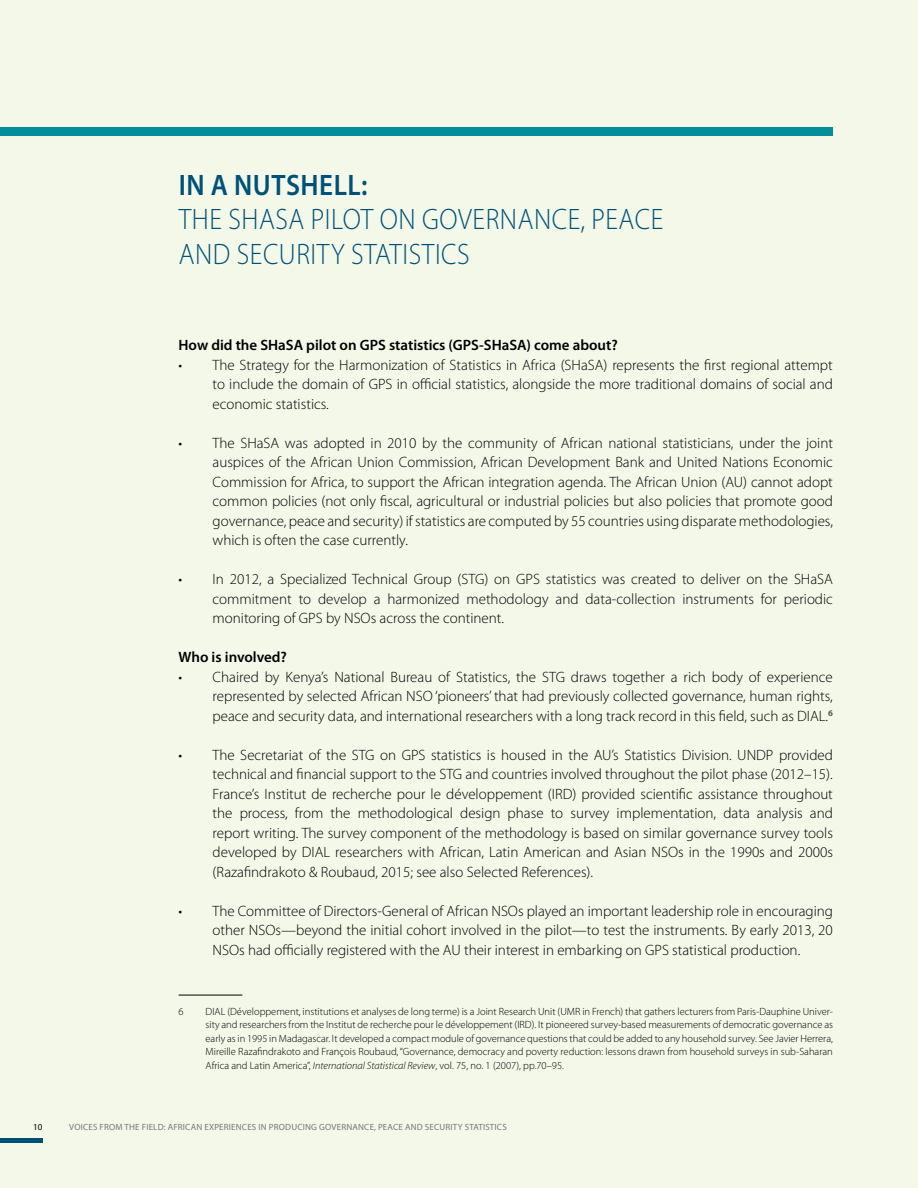
<style>
.page{position:relative;width:918px;height:1188px;background:#f3f8e9}
.page>*{position:absolute;margin:0;border:0;box-sizing:border-box;transform-origin:0 0}
.t1{font:300 29.7px/34.5px "Myriad Pro";letter-spacing:.02em;color:#005177;scale:.91 1}
.t2{font:600 29.7px "Myriad Pro";letter-spacing:.02em;color:#005177;scale:.91 1}
.t3{font:300 15px/19.5px "Myriad Pro";color:#000;text-align:justify}
.t4{font:600 15px "Myriad Pro";color:#000}
.t5{font:300 10.5px/13.5px "Myriad Pro";color:#000;text-align:justify}
.t6{font:9px "Myriad Pro";letter-spacing:.02em;color:#77787b}
.t7{font:9px "Myriad Pro";color:#000}
.s1{font-style:italic}
</style>
<div class="page">
<hr style="left:179px;top:995px;width:63px;height:1px;background:#000">
<div style="left:0;top:128px;width:833px;height:8px;background:#028f9a"></div>
<div style="left:0;top:1138px;width:43px;height:5px;background:#005177"></div>
<h1 class="t2" style="left:179px;top:168px;width:209px">IN A NUTSHELL:</h1>
<h1 class="t1" style="left:179px;top:202px;width:534px">THE SHASA PILOT ON GOVERNANCE, PEACE<br>AND SECURITY STATISTICS</h1>
<p class="t4" style="left:179px;top:337px;width:441px">How did the SHaSA pilot on GPS statistics (GPS-SHaSA) come about?</p>
<p class="t3" style="left:213px;top:355px;width:622px;text-indent:-34px">• The Strategy for the Harmonization of Statistics in Africa (SHaSA) represents the first regional attempt to include the domain of GPS in official statistics, alongside the more traditional domains of social and economic statistics.</p>
<p class="t3" style="left:213px;top:433px;width:622px;text-indent:-34px">• The SHaSA was adopted in 2010 by the community of African national statisticians, under the joint auspices of the African Union Commission, African Development Bank and United Nations Economic Commission for Africa, to support the African integration agenda. The African Union (AU) cannot adopt common policies (not only fiscal, agricultural or industrial policies but also policies that promote good governance, peace and security) if statistics are computed by 55 countries using disparate methodologies, which is often the case currently.</p>
<p class="t3" style="left:213px;top:570px;width:622px;text-indent:-34px">• In 2012, a Specialized Technical Group (STG) on GPS statistics was created to deliver on the SHaSA commitment to develop a harmonized methodology and data-collection instruments for periodic monitoring of GPS by NSOs across the continent.</p>
<p class="t4" style="left:179px;top:649px;width:110px">Who is involved?</p>
<p class="t3" style="left:213px;top:667px;width:622px;text-indent:-34px">• Chaired by Kenya’s National Bureau of Statistics, the STG draws together a rich body of experience represented by selected African NSO ‘pioneers’ that had previously collected governance, human rights, peace and security data, and international researchers with a long track record in this field, such as DIAL.<sup>6</sup></p>
<p class="t3" style="left:213px;top:745px;width:622px;text-indent:-34px">• The Secretariat of the STG on GPS statistics is housed in the AU’s Statistics Division. UNDP provided technical and financial support to the STG and countries involved throughout the pilot phase (2012–15).<br>France’s Institut de recherche pour le développement (IRD) provided scientific assistance throughout the process, from the methodological design phase to survey implementation, data analysis and report writing. The survey component of the methodology is based on similar governance survey tools developed by DIAL researchers with African, Latin American and Asian NSOs in the 1990s and 2000s (Razafindrakoto &amp; Roubaud, 2015; see also Selected References).</p>
<p class="t3" style="left:213px;top:901px;width:622px;text-indent:-34px">• The Committee of Directors-General of African NSOs played an important leadership role in encouraging other NSOs—beyond the initial cohort involved in the pilot—to test the instruments. By early 2013, 20<br>NSOs had officially registered with the AU their interest in embarking on GPS statistical production.</p>
<p class="t5" style="left:179px;top:1005px;width:7px">6</p>
<p class="t5" style="left:206px;top:1005px;width:629px">DIAL (Développement, institutions et analyses de long terme) is a Joint Research Unit (UMR in French) that gathers lecturers from Paris-Dauphine Univer&shy;sity and researchers from the Institut de recherche pour le développement (IRD). It pioneered survey-based measurements of democratic governance as early as in 1995 in Madagascar. It developed a compact module of governance questions that could be added to any household survey. See Javier Herrera, Mireille Razafindrakoto and François Roubaud, “Governance, democracy and poverty reduction: lessons drawn from household surveys in sub-Saharan Africa and Latin America”, <span class="s1">International Statistical Review</span>, vol. 75, no. 1 (2007), pp.70–95.</p>
<p class="t7" style="left:33px;top:1122px;width:11px">10</p>
<p class="t6" style="left:69px;top:1121px;width:439px">VOICES FROM THE FIELD: AFRICAN EXPERIENCES IN PRODUCING GOVERNANCE, PEACE AND SECURITY STATISTICS</p>
</div>
